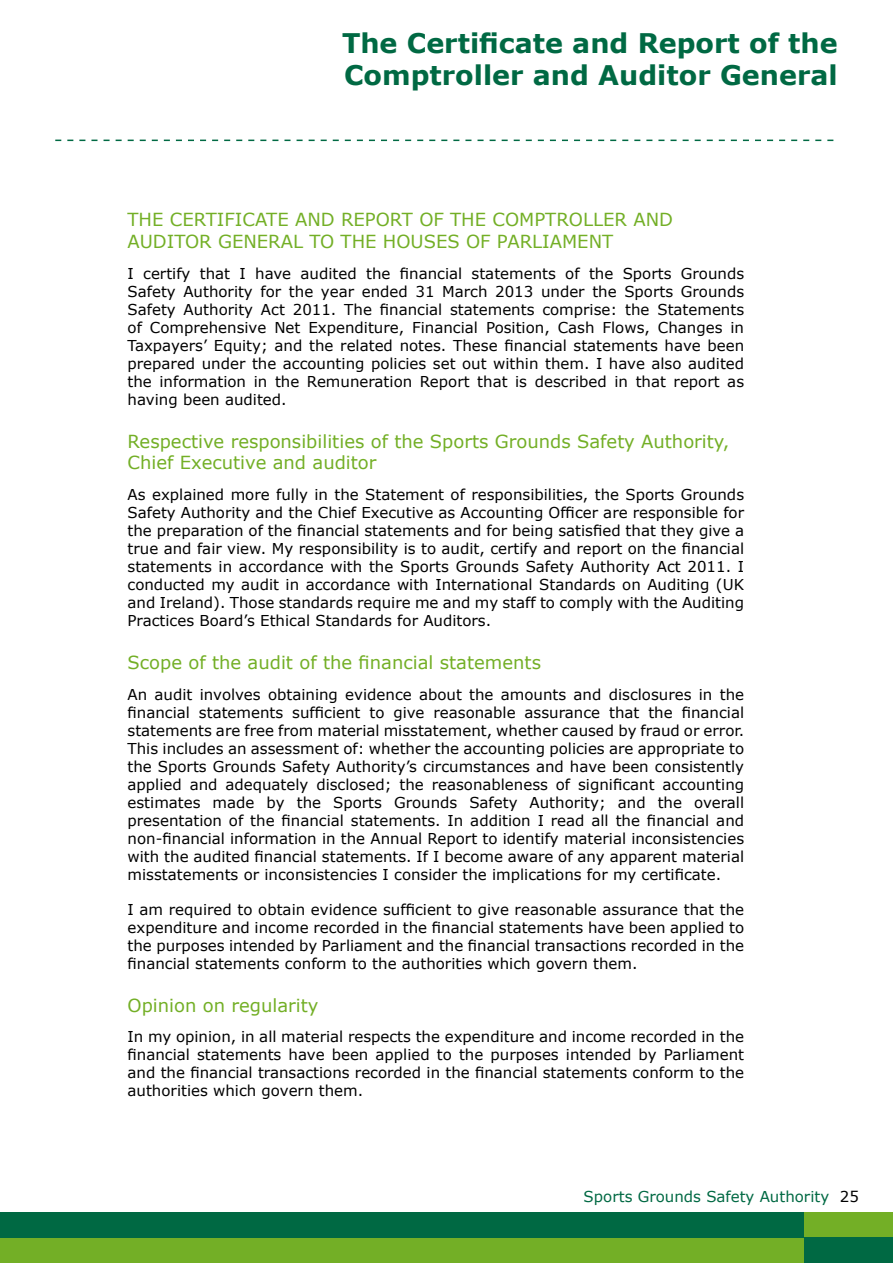
<style>
.page{position:relative;width:893px;height:1263px;background:#fff}
.page>*{position:absolute;margin:0;border:0;box-sizing:border-box;transform-origin:0 0}
.t1{font:700 27px/32.4px "Verdana";color:#006943}
.t2{font:18px/21.6px "Verdana";color:#73af26}
.t3{font:15px/18px "Verdana";color:#000;text-align:justify}
.t4{font:15px "Verdana";color:#006943}
.s1{color:#000}
</style>
<div class="page">
<div style="left:804px;top:1212px;width:89px;height:25px;background:#73af26"></div>
<div style="left:804px;top:1237px;width:89px;height:26px;background:#006943"></div>
<div style="left:0;top:1237px;width:804px;height:26px;background:#73af26"></div>
<div style="left:0;top:1212px;width:804px;height:25px;background:#006943"></div>
<svg style="left:55px;top:140px;width:778px;height:1px"></svg>
<h1 class="t1" style="left:342px;top:26px;width:497px">The Certificate and Report of the<br>Comptroller and auditor General</h1>
<p class="t2" style="left:128px;top:209px;width:547px">THE CERTIFICATE AND REPORT OF THE COMPTROLLER AND<br>AUDITOR GENERAL TO THE HOUSES OF PARLIAMENT</p>
<p class="t3" style="left:128px;top:264px;width:618px">I certify that I have audited the financial statements of the Sports Grounds Safety Authority for the year ended 31 March 2013 under the Sports Grounds Safety Authority Act 2011. The financial statements comprise: the Statements of Comprehensive Net Expenditure, Financial Position, Cash Flows, Changes in Taxpayers’ Equity; and the related notes. These financial statements have been prepared under the accounting policies set out within them. I have also audited the information in the Remuneration Report that is described in that report as having been audited.</p>
<p class="t2" style="left:128px;top:430px;width:603px">Respective responsibilities of the Sports Grounds Safety Authority,<br>Chief Executive and auditor</p>
<p class="t3" style="left:128px;top:485px;width:618px">As explained more fully in the Statement of responsibilities, the Sports Grounds Safety Authority and the Chief Executive as Accounting Officer are responsible for the preparation of the financial statements and for being satisfied that they give a true and fair view. My responsibility is to audit, certify and report on the financial statements in accordance with the Sports Grounds Safety Authority Act 2011. I conducted my audit in accordance with International Standards on Auditing (UK and Ireland). Those standards require me and my staff to comply with the Auditing Practices Board’s Ethical Standards for Auditors.</p>
<p class="t2" style="left:128px;top:651px;width:415px">Scope of the audit of the financial statements</p>
<p class="t3" style="left:128px;top:685px;width:618px">An audit involves obtaining evidence about the amounts and disclosures in the financial statements sufficient to give reasonable assurance that the financial statements are free from material misstatement, whether caused by fraud or error.<br>This includes an assessment of: whether the accounting policies are appropriate to the Sports Grounds Safety Authority’s circumstances and have been consistently applied and adequately disclosed; the reasonableness of significant accounting estimates made by the Sports Grounds Safety Authority; and the overall presentation of the financial statements. In addition I read all the financial and non-financial information in the Annual Report to identify material inconsistencies with the audited financial statements. If I become aware of any apparent material misstatements or inconsistencies I consider the implications for my certificate.</p>
<p class="t3" style="left:128px;top:900px;width:618px">I am required to obtain evidence sufficient to give reasonable assurance that the expenditure and income recorded in the financial statements have been applied to the purposes intended by Parliament and the financial transactions recorded in the financial statements conform to the authorities which govern them.</p>
<p class="t2" style="left:128px;top:994px;width:192px">Opinion on regularity</p>
<p class="t3" style="left:128px;top:1028px;width:618px">In my opinion, in all material respects the expenditure and income recorded in the financial statements have been applied to the purposes intended by Parliament and the financial transactions recorded in the financial statements conform to the authorities which govern them.</p>
<p class="t4" style="left:584px;top:1186px;width:277px">Sports Grounds Safety Authority <span class="s1">25</span></p>
</div>
